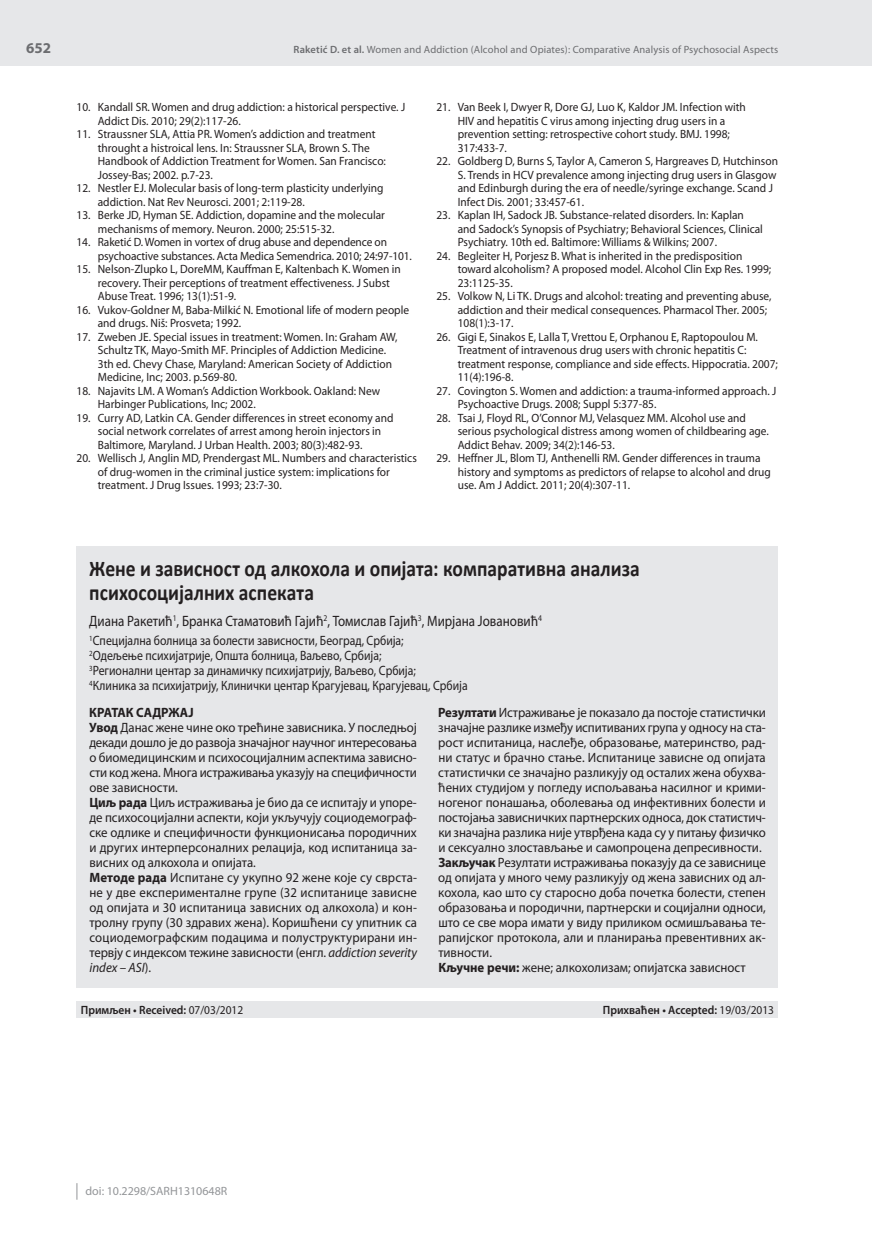
<style>
.page{position:relative;width:872px;height:1234px;background:#fff}
.page>*{position:absolute;margin:0;border:0;box-sizing:border-box;transform-origin:0 0}
.t1{font:700 22.5px/24px "Calibri";color:#231f20;scale:.87 1}
.t2{font:15px "Myriad Pro";color:#231f20;scale:.87 1}
.t3{font:700 15px "Myriad Pro";color:#6c6d70}
.t4{font:13.5px/15px "Myriad Pro";color:#231f20;scale:.95 1}
.t5{font:13.5px/15px "Myriad Pro";color:#231f20;scale:.87 1}
.t6{font:12px/13.5px "Myriad Pro";color:#231f20;scale:.95 1}
.t7{font:600 12px "Myriad Pro";color:#231f20;scale:.95 1}
.t8{font:12px "Myriad Pro";color:#939598}
.t9{font:10.5px "Myriad Pro";letter-spacing:.015em;color:#6c6d70}
.s1{font-weight:600}
.s2{font-style:italic}
.s3{font-weight:700}
.s4{font-weight:400}
</style>
<div class="page">
<div style="left:0;top:0;width:872px;height:66px;background:#e6e7e9"></div>
<svg style="left:77px;top:1183px;width:1px;height:16px"></svg>
<hr style="left:871px;top:0;width:1px;height:66px;background:#939598">
<div style="left:77px;top:546px;width:701px;height:441px;background:#e6e7e9"></div>
<div style="left:77px;top:1001px;width:701px;height:16px;background:#e6e7e9"></div>
<p class="t3" style="left:26px;top:40px;width:26px">652</p>
<p class="t9" style="left:293px;top:44px;width:486px"><span class="s1">Raketić D. et al.</span> Women and Addiction (Alcohol and Opiates): Comparative Analysis of Psychosocial Aspects</p>
<p class="t6" style="left:98px;top:101px;width:325px;text-indent:-21px">10. Kandall SR. Women and drug addiction: a historical perspective. J<br>Addict Dis. 2010; 29(2):117-26.</p>
<p class="t6" style="left:98px;top:128px;width:305px;text-indent:-21px">11. Straussner SLA, Attia PR. Women’s addiction and treatment throught a histroical lens. In: Straussner SLA, Brown S. The Handbook of Addiction Treatment for Women. San Francisco:<br>Jossey-Bas; 2002. p.7-23.</p>
<p class="t6" style="left:98px;top:182px;width:302px;text-indent:-21px">12. Nestler EJ. Molecular basis of long-term plasticity underlying addiction. Nat Rev Neurosci. 2001; 2:119-28.</p>
<p class="t6" style="left:98px;top:209px;width:304px;text-indent:-21px">13. Berke JD, Hyman SE. Addiction, dopamine and the molecular mechanisms of memory. Neuron. 2000; 25:515-32.</p>
<p class="t6" style="left:98px;top:236px;width:332px;text-indent:-21px">14. Raketić D. Women in vortex of drug abuse and dependence on psychoactive substances. Acta Medica Semendrica. 2010; 24:97-101.</p>
<p class="t6" style="left:98px;top:263px;width:320px;text-indent:-21px">15. Nelson-Zlupko L, DoreMM, Kauffman E, Kaltenbach K. Women in recovery. Their perceptions of treatment effectiveness. J Subst<br>Abuse Treat. 1996; 13(1):51-9.</p>
<p class="t6" style="left:98px;top:303px;width:329px;text-indent:-21px">16. Vukov-Goldner M, Baba-Milkić N. Emotional life of modern people and drugs. Niš: Prosveta; 1992.</p>
<p class="t6" style="left:98px;top:330px;width:317px;text-indent:-21px">17. Zweben JE. Special issues in treatment: Women. In: Graham AW, Schultz TK, Mayo-Smith MF<span class="s2">.</span> Principles of Addiction Medicine.<br>3th ed. Chevy Chase, Maryland: American Society of Addiction Medicine, Inc; 2003. p.569-80.</p>
<p class="t6" style="left:98px;top:384px;width:299px;text-indent:-21px">18. Najavits LM. A Woman’s Addiction Workbook. Oakland: New<br>Harbinger Publications, Inc; 2002.</p>
<p class="t6" style="left:98px;top:411px;width:313px;text-indent:-21px">19. Curry AD, Latkin CA. Gender differences in street economy and social network correlates of arrest among heroin injectors in<br>Baltimore, Maryland. J Urban Health. 2003; 80(3):482-93.</p>
<p class="t6" style="left:98px;top:452px;width:337px;text-indent:-21px">20. Wellisch J, Anglin MD, Prendergast ML. Numbers and characteristics of drug-women in the criminal justice system: implications for treatment. J Drug Issues. 1993; 23:7-30.</p>
<p class="t6" style="left:458px;top:101px;width:305px;text-indent:-21px">21. Van Beek I, Dwyer R, Dore GJ, Luo K, Kaldor JM. Infection with HIV and hepatitis C virus among injecting drug users in a prevention setting: retrospective cohort study. BMJ. 1998; 317:433-7.</p>
<p class="t6" style="left:458px;top:155px;width:339px;text-indent:-21px">22. Goldberg D, Burns S, Taylor A, Cameron S, Hargreaves D, Hutchinson S. Trends in HCV prevalence among injecting drug users in Glasgow and Edinburgh during the era of needle/syringe exchange. Scand J Infect Dis. 2001; 33:457-61.</p>
<p class="t6" style="left:458px;top:209px;width:323px;text-indent:-21px">23. Kaplan IH, Sadock JB. Substance-related disorders. In: Kaplan and Sadock’s Synopsis of Psychiatry; Behavioral Sciences, Clinical<br>Psychiatry. 10th ed. Baltimore: Williams &amp; Wilkins; 2007.</p>
<p class="t6" style="left:458px;top:249px;width:331px;text-indent:-21px">24. Begleiter H, Porjesz B. What is inherited in the predisposition toward alcoholism? A proposed model. Alcohol Clin Exp Res. 1999;<br>23:1125-35.</p>
<p class="t6" style="left:458px;top:290px;width:332px;text-indent:-21px">25. Volkow N, Li TK. Drugs and alcohol: treating and preventing abuse, addiction and their medical consequences. Pharmacol Ther. 2005;<br>108(1):3-17.</p>
<p class="t6" style="left:458px;top:330px;width:338px;text-indent:-21px">26. Gigi E, Sinakos E, Lalla T, Vrettou E, Orphanou E, Raptopoulou M.<br>Treatment of intravenous drug users with chronic hepatitis C: treatment response, compliance and side effects. Hippocratia. 2007; 11(4):196-8.</p>
<p class="t6" style="left:458px;top:384px;width:337px;text-indent:-21px">27. Covington S. Women and addiction: a trauma-informed approach. J<br>Psychoactive Drugs. 2008; Suppl 5:377-85.</p>
<p class="t6" style="left:458px;top:411px;width:329px;text-indent:-21px">28. Tsai J, Floyd RL, O’Connor MJ, Velasquez MM. Alcohol use and serious psychological distress among women of childbearing age.<br>Addict Behav. 2009; 34(2):146-53.</p>
<p class="t6" style="left:458px;top:452px;width:331px;text-indent:-21px">29. Heffner JL, Blom TJ, Anthenelli RM. Gender differences in trauma history and symptoms as predictors of relapse to alcohol and drug use. Am J Addict. 2011; 20(4):307-11.</p>
<h1 class="t1" style="left:89px;top:555px;width:634px">Жене и зависност од алкохола и опијата: компаративна анализа психосоцијалних аспеката</h1>
<p class="t2" style="left:89px;top:612px;width:522px">Диана Ракетић<sup>1</sup>, Бранка Стаматовић Гајић<sup>2</sup>, Томислав Гајић<sup>3</sup>, Мирјана Јовановић<sup>4</sup></p>
<p class="t5" style="left:89px;top:633px;width:436px"><sup>1</sup>Специјална болница за болести зависности, Београд, Србија;<br><sup>2</sup>Одељење психијатрије, Општа болница, Ваљево, Србија;<br><sup>3</sup>Регионални центар за динамичку психијатрију, Ваљево, Србија;<br><sup>4</sup>Клиника за психијатрију, Клинички центар Крагујевац, Крагујевац, Србија</p>
<p class="t4" style="left:89px;top:705px;width:346px"><span class="s3">КРАТАК САДРЖАЈ<br>Увод</span> Данас жене чине око трећине зависника. У последњој декади дошло је до развоја значајног научног интересовања о биомедицинским и психосоцијалним аспектима зависно&shy;сти код жена. Многа истраживања указују на специфичности ове зависности.<br><span class="s3">Циљ рада</span> Циљ истраживања је био да се испитају и упоре&shy;де психосоцијални аспекти, који укључују социодемограф&shy;ске одлике и специфичности функционисања породичних и других интерперсоналних релација, код испитаница за&shy;висних од алкохола и опијата.<br><span class="s3">Методе рада</span> Испитане су укупно 92 жене које су сврста&shy;не у две експерименталне групе (32 испитанице зависне од опијата и 30 испитаница зависних од алкохола) и кон&shy;тролну групу (30 здравих жена). Коришћени су упитник са социодемографским подацима и полуструктурирани ин&shy;тервју с индексом тежине зависности (енгл. <span class="s2">addiction severity index – ASI</span>).</p>
<p class="t4" style="left:438px;top:705px;width:346px"><span class="s3">Резултати</span> Истраживање је показало да постоје статистички значајне разлике између испитиваних група у односу на ста&shy;рост испитаница, наслеђе, образовање, материнство, рад&shy;ни статус и брачно стање. Испитанице зависне од опијата статистички се значајно разликују од осталих жена обухва&shy;ћених студијом у погледу испољавања насилног и крими&shy;ногеног понашања, оболевања од инфективних болести и постојања зависничких партнерских односа, док статистич&shy;ки значајна разлика није утврђена када су у питању физичко и сексуално злостављање и самопроцена депресивности.<br><span class="s3">Закључак</span> Резултати истраживања показују да се зависнице од опијата у много чему разликују од жена зависних од ал&shy;кохола, као што су старосно доба почетка болести, степен образовања и породични, партнерски и социјални односи, што се све мора имати у виду приликом осмишљавања те&shy;рапијског протокола, али и планирања превентивних ак&shy;тивности.<br><span class="s3">Кључне речи:</span> жене; алкохолизам; опијатска зависност</p>
<p class="t7" style="left:81px;top:1003px;width:173px">Примљен • Received: <span class="s4">07/03/2012</span></p>
<p class="t7" style="left:603px;top:1003px;width:182px">Прихваћен • Accepted: <span class="s4">19/03/2013</span></p>
<p class="t8" style="left:86px;top:1184px;width:143px">doi: 10.2298/SARH1310648R</p>
</div>
